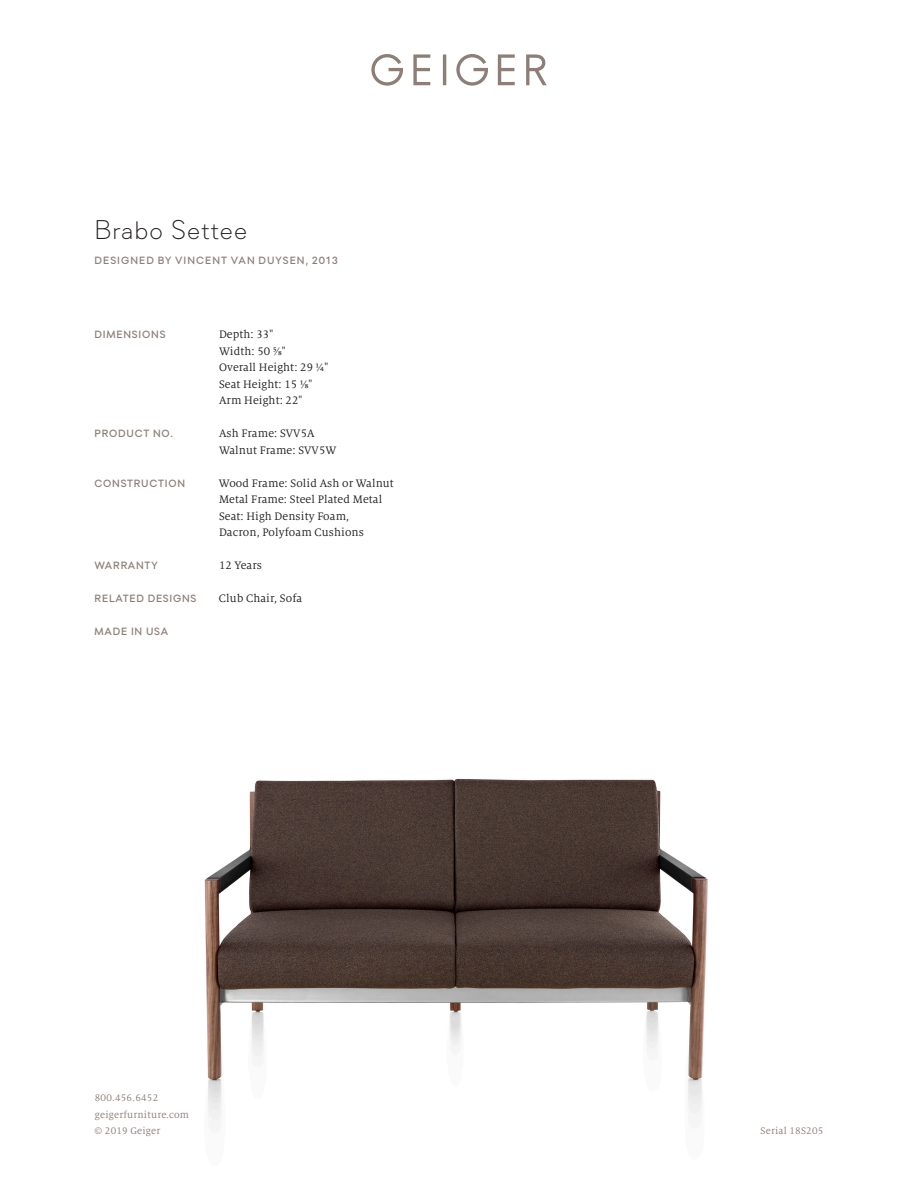
<style>
.page{position:relative;width:918px;height:1188px;background:#fff}
.page>*{position:absolute;margin:0;border:0;box-sizing:border-box;transform-origin:0 0}
.t1{font:300 27px "Soin Sans Pro";letter-spacing:.04em;color:#231f20}
.Body{font:12px/16.5px "Milo Serif Pro";letter-spacing:.01em;color:#231f20}
.Body-2{font:500 10.5px "Soin Sans Pro";letter-spacing:.075em;color:#8d7e78}
.t2{font:10.5px "Milo Serif Pro";letter-spacing:.02em;color:#8d7e78}
.Body-3{font:500 10.5px "Soin Sans Pro";letter-spacing:.1em;color:#8d7e78}
</style>
<div class="page">
<svg style="left:371px;top:54px;width:176px;height:32px"></svg>
<img style="left:204px;top:778px;width:504px;height:342px">
<p class="t1" style="left:94px;top:214px;width:154px">Brabo Settee</p>
<p class="Body-3" style="left:95px;top:255px;width:245px">DESIGNED BY VINCENT VAN DUYSEN, 2013</p>
<p class="Body-2" style="left:95px;top:328px;width:72px">DIMENSIONS</p>
<p class="Body" style="left:219px;top:326px;width:56px">Depth: 33"</p>
<p class="Body" style="left:219px;top:343px;width:68px">Width: 50 5/8"</p>
<p class="Body" style="left:219px;top:359px;width:111px">Overall Height: 29 ¼"</p>
<p class="Body" style="left:219px;top:376px;width:95px">Seat Height: 15 1/8"</p>
<p class="Body" style="left:219px;top:392px;width:85px">Arm Height: 22"</p>
<p class="Body-2" style="left:95px;top:427px;width:80px">PRODUCT NO.</p>
<p class="Body" style="left:219px;top:425px;width:97px">Ash Frame: SVV5A</p>
<p class="Body" style="left:219px;top:442px;width:119px">Walnut Frame: SVV5W</p>
<p class="Body-2" style="left:95px;top:477px;width:92px">CONSTRUCTION</p>
<p class="Body" style="left:219px;top:475px;width:176px">Wood Frame: Solid Ash or Walnut</p>
<p class="Body" style="left:219px;top:491px;width:165px">Metal Frame: Steel Plated Metal</p>
<p class="Body" style="left:219px;top:508px;width:147px">Seat: High Density Foam,<br>Dacron, Polyfoam Cushions</p>
<p class="Body-2" style="left:95px;top:559px;width:65px">WARRANTY</p>
<p class="Body" style="left:219px;top:557px;width:45px">12 Years</p>
<p class="Body-2" style="left:95px;top:592px;width:103px">RELATED DESIGNS</p>
<p class="Body" style="left:219px;top:590px;width:85px">Club Chair, Sofa</p>
<p class="Body-2" style="left:95px;top:625px;width:75px">MADE IN USA</p>
<p class="t2" style="left:95px;top:1092px;width:65px">800.456.6452</p>
<p class="t2" style="left:95px;top:1108px;width:96px">geigerfurniture.com</p>
<p class="t2" style="left:95px;top:1125px;width:67px">© 2019 Geiger</p>
<p class="t2" style="left:761px;top:1125px;width:64px">Serial 18S205</p>
</div>
